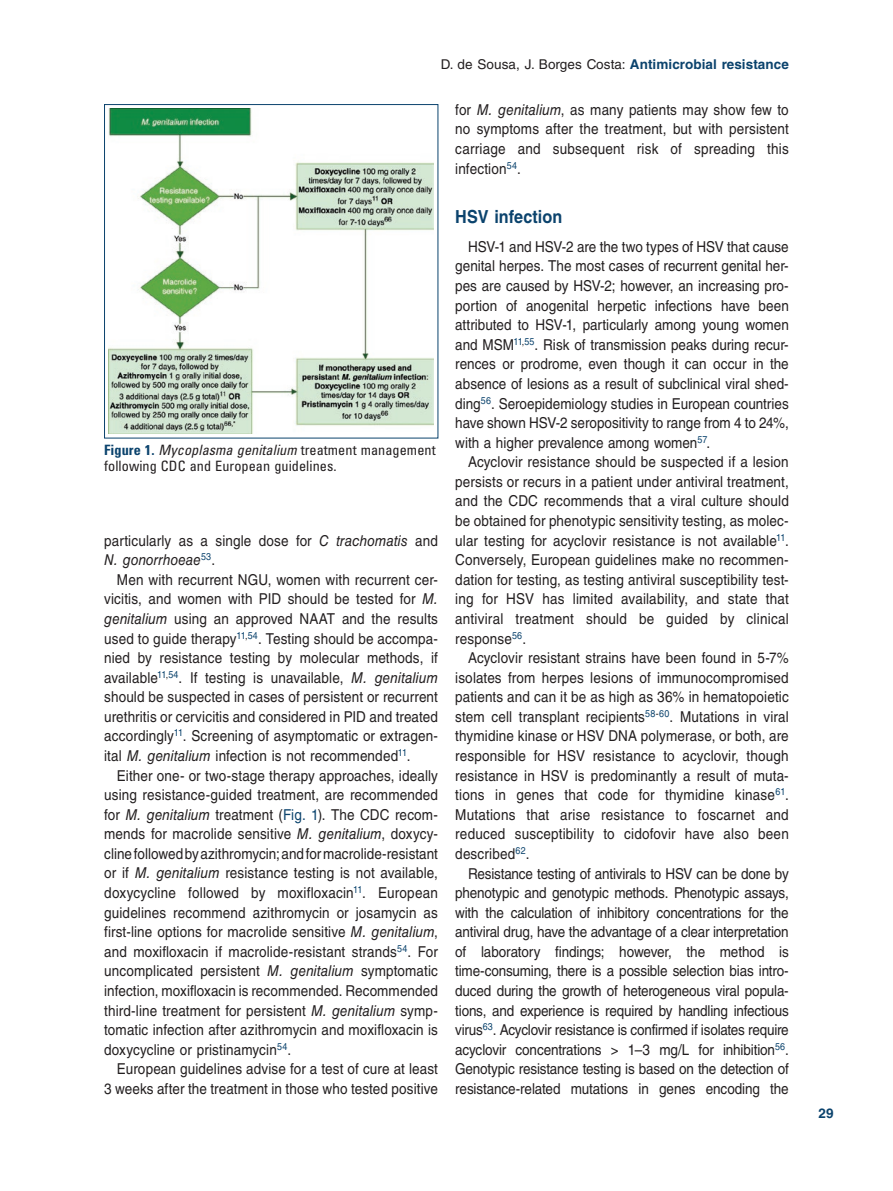
<style>
.page{position:relative;width:893px;height:1191px;background:#fff}
.page>*{position:absolute;margin:0;border:0;box-sizing:border-box;transform-origin:0 0}
.t1{font:700 18px "Helvetica LT Std";letter-spacing:.005em;color:#0b436d;scale:.9 1}
.t2{font:15px/19.5px "Helvetica LT Std";letter-spacing:.01em;color:#231f20;text-align:justify;scale:.9 1}
.t3{font:condensed 14.25px/16.5px "Univers LT Std";letter-spacing:.005em;color:#231f20}
.t4{font:13.5px "Helvetica LT Std";letter-spacing:.005em;color:#231f20}
.t5{font:700 13.5px "Helvetica LT Std";color:#0b436d}
.s1{font-weight:700;color:#0b436d}
.s2{font-style:italic}
.s3{color:#0b436d}
</style>
<div class="page">
<img style="left:109px;top:109px;width:324px;height:325px">
<div style="left:104px;top:104px;width:334px;height:334px;border:1px solid #0b436d"></div>
<p class="t4" style="left:441px;top:57px;width:350px">D. de Sousa, J. Borges Costa: <span class="s1">Antimicrobial resistance</span></p>
<p class="t3" style="left:104px;top:441px;width:333px"><span class="s1">Figure 1.</span> <span class="s2">Mycoplasma genitalium</span> treatment management following CDC and European guidelines.</p>
<p class="t2" style="left:104px;top:530px;width:372px">particularly as a single dose for <span class="s2">C trachomatis</span> and<br><span class="s2">N. gonorrhoeae</span><sup>53</sup>.</p>
<p class="t2" style="left:104px;top:569px;width:372px;text-indent:13px">Men with recurrent NGU, women with recurrent cer&shy;vicitis, and women with PID should be tested for <span class="s2">M. genitalium</span> using an approved NAAT and the results used to guide therapy<sup>11</sup><sup>,</sup><sup>54</sup>. Testing should be accompa&shy;nied by resistance testing by molecular methods, if available<sup>11</sup><sup>,</sup><sup>54</sup>. If testing is unavailable, <span class="s2">M. genitalium </span>should be suspected in cases of persistent or recurrent urethritis or cervicitis and considered in PID and treated accordingly<sup>11</sup>. Screening of asymptomatic or extragen&shy;ital <span class="s2">M. genitalium</span> infection is not recommended<sup>11</sup>.</p>
<p class="t2" style="left:104px;top:765px;width:372px;text-indent:13px">Either one- or two-stage therapy approaches, ideally using resistance-guided treatment, are recommended for <span class="s2">M. genitalium</span> treatment (<span class="s3">Fig. 1</span>). The CDC recom&shy;mends for macrolide sensitive <span class="s2">M. genitalium</span>, doxycy&shy;cline followed by azithromycin; and for macrolide-resistant or if <span class="s2">M. genitalium</span> resistance testing is not available, doxycycline followed by moxifloxacin<sup>11</sup>. European guidelines recommend azithromycin or josamycin as first-line options for macrolide sensitive <span class="s2">M. genitalium</span>, and moxifloxacin if macrolide-resistant strands<sup>54</sup>. For uncomplicated persistent <span class="s2">M. genitalium</span> symptomatic infection, moxifloxacin is recommended. Recommended third-line treatment for persistent <span class="s2">M. genitalium</span> symp&shy;tomatic infection after azithromycin and moxifloxacin is doxycycline or pristinamycin<sup>54</sup>.</p>
<p class="t2" style="left:104px;top:1059px;width:372px;text-align:right">European guidelines advise for a test of cure at least<br>3 weeks after the treatment in those who tested positive</p>
<p class="t2" style="left:455px;top:100px;width:372px">for <span class="s2">M. genitalium</span>, as many patients may show few to no symptoms after the treatment, but with persistent carriage and subsequent risk of spreading this infection<sup>54</sup>.</p>
<p class="t1" style="left:455px;top:205px;width:121px">HSV infection</p>
<p class="t2" style="left:455px;top:237px;width:372px;text-indent:13px">HSV-1 and HSV-2 are the two types of HSV that cause genital herpes. The most cases of recurrent genital her&shy;pes are caused by HSV-2; however, an increasing pro&shy;portion of anogenital herpetic infections have been attributed to HSV-1, particularly among young women and MSM<sup>11</sup><sup>,</sup><sup>55</sup>. Risk of transmission peaks during recur&shy;rences or prodrome, even though it can occur in the absence of lesions as a result of subclinical viral shed&shy;ding<sup>56</sup>. Seroepidemiology studies in European countries have shown HSV-2 seropositivity to range from 4 to 24%, with a higher prevalence among women<sup>57</sup>.</p>
<p class="t2" style="left:455px;top:452px;width:372px;text-indent:13px">Acyclovir resistance should be suspected if a lesion persists or recurs in a patient under antiviral treatment, and the CDC recommends that a viral culture should be obtained for phenotypic sensitivity testing, as molec&shy;ular testing for acyclovir resistance is not available<sup>11</sup>.<br>Conversely, European guidelines make no recommen&shy;dation for testing, as testing antiviral susceptibility test&shy;ing for HSV has limited availability, and state that antiviral treatment should be guided by clinical response<sup>56</sup>.</p>
<p class="t2" style="left:455px;top:648px;width:372px;text-indent:13px">Acyclovir resistant strains have been found in 5-7% isolates from herpes lesions of immunocompromised patients and can it be as high as 36% in hematopoietic stem cell transplant recipients<sup>58</sup><sup>-</sup><sup>60</sup>. Mutations in viral thymidine kinase or HSV DNA polymerase, or both, are responsible for HSV resistance to acyclovir, though resistance in HSV is predominantly a result of muta&shy;tions in genes that code for thymidine kinase<sup>61</sup>.<br>Mutations that arise resistance to foscarnet and reduced susceptibility to cidofovir have also been described<sup>62</sup>.</p>
<p class="t2" style="left:455px;top:863px;width:372px;text-indent:13px">Resistance testing of antivirals to HSV can be done by phenotypic and genotypic methods. Phenotypic assays, with the calculation of inhibitory concentrations for the antiviral drug, have the advantage of a clear interpretation of laboratory findings; however, the method is time-consuming, there is a possible selection bias intro&shy;duced during the growth of heterogeneous viral popula&shy;tions, and experience is required by handling infectious virus<sup>63</sup>. Acyclovir resistance is confirmed if isolates require acyclovir concentrations &gt; 1–3 mg/L for inhibition<sup>56</sup>.<br>Genotypic resistance testing is based on the detection of resistance-related mutations in genes encoding the</p>
<p class="t5" style="left:819px;top:1104px;width:17px">29</p>
</div>
